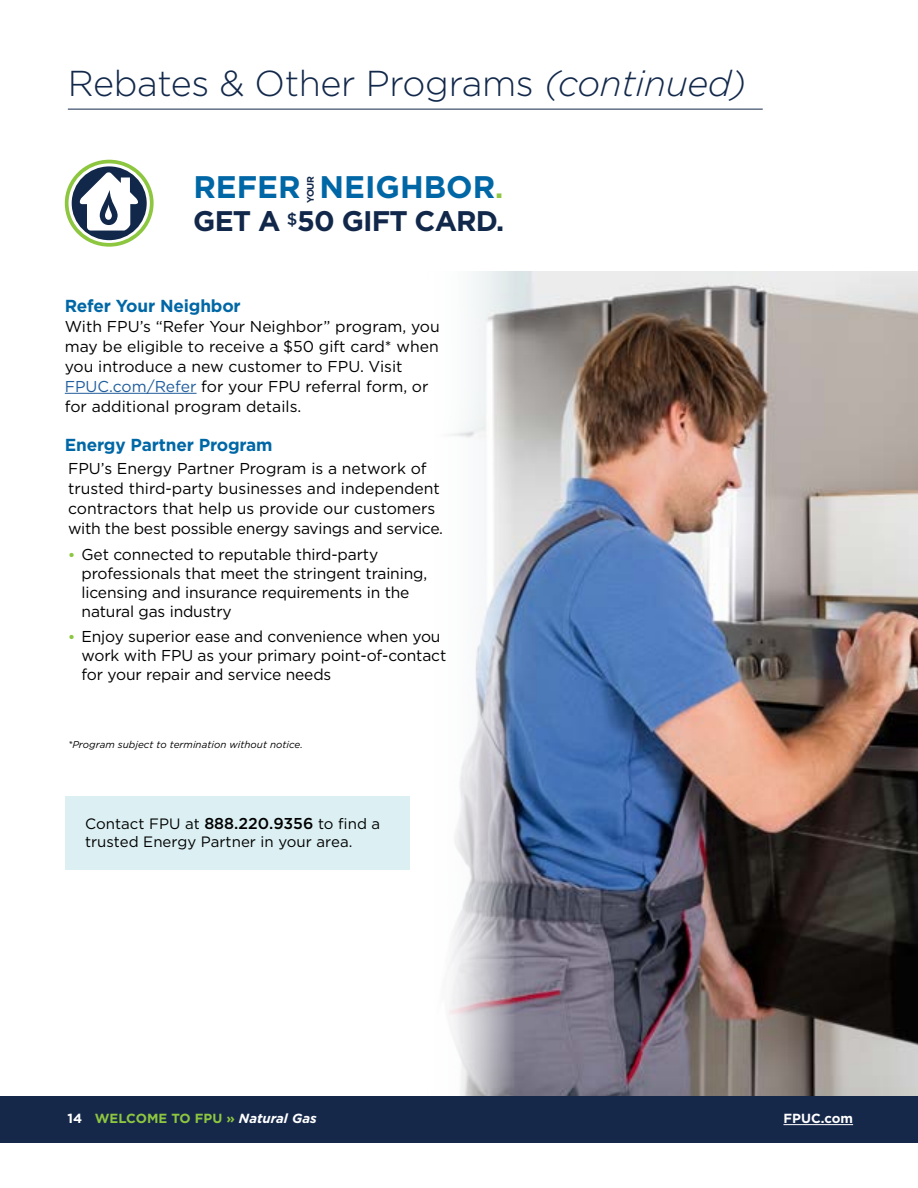
<style>
.page{position:relative;width:918px;height:1188px;background:#fff}
.page>*{position:absolute;margin:0;border:0;box-sizing:border-box;transform-origin:0 0}
.t1{font:300 36px "Gotham";letter-spacing:-.01em;color:#12284b}
.t2{font:700 31.2px "Gotham";color:#0067a6}
.t3{font:700 28.35px "Gotham";letter-spacing:-.03em;color:#12284b}
.t4{font:700 17.4px "Gotham";letter-spacing:-.01em;color:#0067a6}
.t5{font:15.75px/20px "Gotham";letter-spacing:-.01em;color:#000}
.t6{font:15px/18px "Gotham";letter-spacing:.005em;color:#000}
.t7{font:700 13.2px "Gotham";letter-spacing:.005em;color:#8dc63f}
.t8{font:700 13.2px "Gotham";letter-spacing:.005em;color:#fff}
.t9{font:italic 9.9px "Gotham";letter-spacing:.005em;color:#000}
.t10{font:700 9.45px "Gotham";color:#12284b}
.s1{font-style:italic}
.s2{font-size:28.35px;color:#8dc63f}
.s3{color:#215e9e}
.s4{font-weight:700;font-size:14.25px;color:#8dc63f}
.s5{font-weight:500;font-size:15.75px}
.s6{color:#fff}
.s7{font-style:italic;color:#fff}
</style>
<div class="page">
<hr style="left:65px;top:393px;width:132px;height:1px;background:#215e9e">
<svg style="left:65px;top:160px;width:89px;height:87px"></svg>
<img style="left:448px;top:272px;width:470px;height:824px">
<div style="left:65px;top:796px;width:344px;height:74px;background:#dcf0f3"></div>
<div style="left:0;top:1096px;width:918px;height:46px;background:#15284a"></div>
<hr style="left:68px;top:109px;width:695px;height:1px;background:#12284b">
<hr style="left:783px;top:1124px;width:70px;height:1px;background:#fff">
<h1 class="t1" style="left:68px;top:61px;width:680px">Rebates &amp; Other Programs <span class="s1">(continued)</span></h1>
<h2 class="t2" style="left:193px;top:166px;width:312px">REFER NEIGHBOR<span class="s2">.</span></h2>
<h3 class="t3" style="left:193px;top:203px;width:312px">GET A <sup>$</sup>50 GIFT CARD.</h3>
<p class="t10" style="left:304px;top:203px;width:28px;rotate:-90deg">YOUR</p>
<p class="t4" style="left:65px;top:294px;width:178px">Refer Your Neighbor</p>
<p class="t5" style="left:65px;top:316px;width:376px">With FPU’s “Refer Your Neighbor” program, you may be eligible to receive a $50 gift card* when you introduce a new customer to FPU. Visit <span class="s3">FPUC.com/Refer</span> for your FPU referral form, or for additional program details.</p>
<p class="t4" style="left:65px;top:433px;width:209px">Energy Partner Program</p>
<p class="t5" style="left:68px;top:458px;width:377px">FPU’s Energy Partner Program is a network of trusted third-party businesses and independent contractors that help us provide our customers with the best possible energy savings and service.</p>
<p class="t5" style="left:82px;top:544px;width:347px;line-height:18.9px;text-indent:-14px"><span class="s4">•</span> Get connected to reputable third-party professionals that meet the stringent training, licensing and insurance requirements in the natural gas industry</p>
<p class="t5" style="left:82px;top:627px;width:366px;line-height:18.9px;text-indent:-14px"><span class="s4">•</span> Enjoy superior ease and convenience when you work with FPU as your primary point-of-contact for your repair and service needs</p>
<p class="t9" style="left:68px;top:738px;width:236px">*Program subject to termination without notice.</p>
<p class="t6" style="left:85px;top:815px;width:297px">Contact FPU at <span class="s5">888.220.9356</span> to find a trusted Energy Partner in your area.</p>
<p class="t7" style="left:68px;top:1110px;width:251px"><span class="s6">14</span> WELCOME TO FPU » <span class="s7">Natural Gas</span></p>
<p class="t8" style="left:783px;top:1110px;width:71px">FPUC.com</p>
</div>
